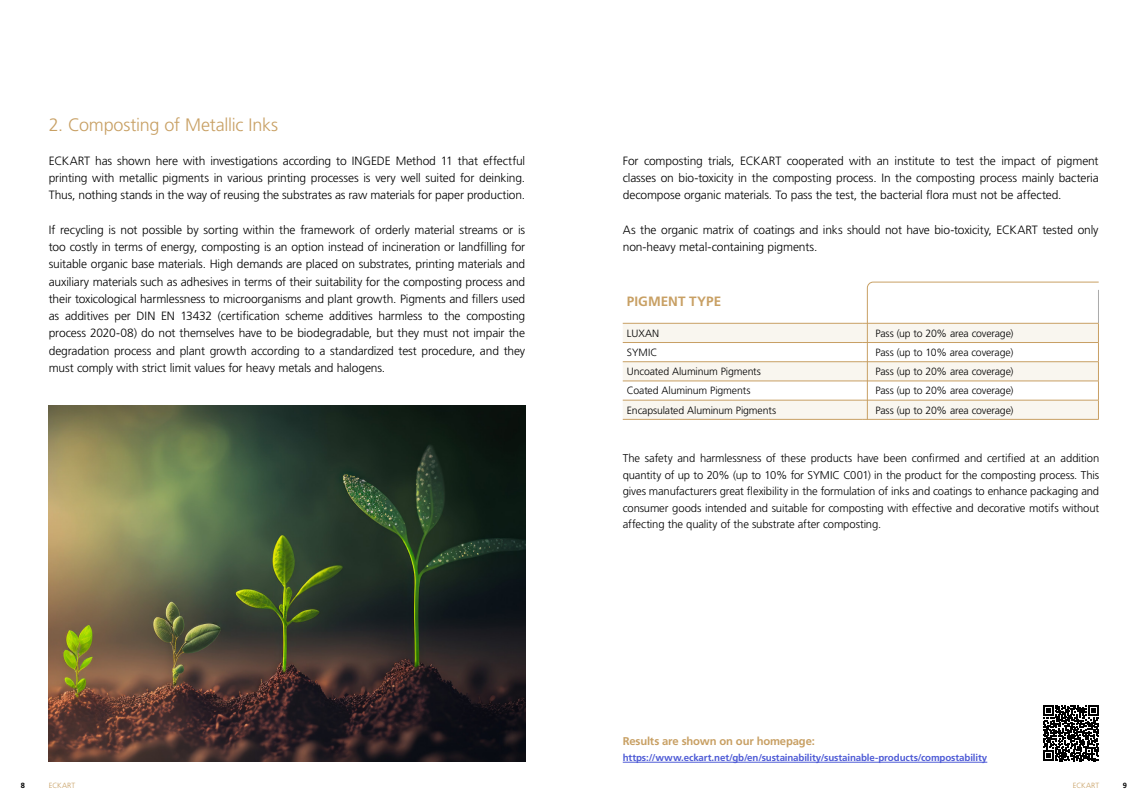
<style>
.page{position:relative;width:1148px;height:810px;background:#fff}
.page>*{position:absolute;margin:0;border:0;box-sizing:border-box;transform-origin:0 0}
.t1{font:300 18px "Frutiger LT Std";letter-spacing:-.015em;color:#c8a064}
.t2{font:700 13.5px "Frutiger LT Std";color:#c8a064}
.t3{font:300 12px/17.2px "Frutiger LT Std";letter-spacing:-.01em;color:#000;text-align:justify}
.t4{font:300 11.25px/16.5px "Frutiger LT Std";letter-spacing:-.01em;color:#000;text-align:justify}
.t5{font:700 11.25px "Frutiger LT Std";letter-spacing:-.015em;color:#c8a064}
.t6{font:300 10.5px "Frutiger LT Std";letter-spacing:-.015em;color:#000}
.t7{font:700 9.75px "Frutiger LT Std";letter-spacing:-.01em;color:#4f5cd6}
.t8{font:300 7.5px "Frutiger LT Std";color:#c8a064}
.t9{font:700 7.5px "Frutiger LT Std";color:#000}
</style>
<div class="page">
<img style="left:49px;top:405px;width:476px;height:356px">
<svg style="left:623px;top:322px;width:243px;height:1px"></svg>
<svg style="left:622px;top:324px;width:244px;height:95px;fill:#f9f6ef"></svg>
<hr style="left:622px;top:323px;width:240px;height:1px;background:#c8a064">
<hr style="left:862px;top:323px;width:236px;height:1px;background:#c8a064">
<hr style="left:622px;top:342px;width:240px;height:1px;background:#c8a064">
<hr style="left:862px;top:342px;width:236px;height:1px;background:#c8a064">
<hr style="left:622px;top:362px;width:240px;height:1px;background:#c8a064">
<hr style="left:862px;top:362px;width:236px;height:1px;background:#c8a064">
<hr style="left:622px;top:381px;width:240px;height:1px;background:#c8a064">
<hr style="left:862px;top:381px;width:236px;height:1px;background:#c8a064">
<hr style="left:622px;top:400px;width:240px;height:1px;background:#c8a064">
<hr style="left:862px;top:400px;width:236px;height:1px;background:#c8a064">
<hr style="left:622px;top:419px;width:240px;height:1px;background:#c8a064">
<hr style="left:862px;top:419px;width:236px;height:1px;background:#c8a064">
<svg style="left:866px;top:281px;width:233px;height:139px"></svg>
<hr style="left:622px;top:762px;width:365px;height:1px;background:#4f5cd6">
<svg style="left:1043px;top:705px;width:55px;height:56px"></svg>
<h1 class="t1" style="left:49px;top:114px;width:231px">2. Composting of Metallic Inks</h1>
<p class="t3" style="left:49px;top:152px;width:478px">ECKART has shown here with investigations according to INGEDE Method 11 that effectful printing with metallic pigments in various printing processes is very well suited for deinking.<br>Thus, nothing stands in the way of reusing the substrates as raw materials for paper production.</p>
<p class="t3" style="left:49px;top:221px;width:478px">If recycling is not possible by sorting within the framework of orderly material streams or is too costly in terms of energy, composting is an option instead of incineration or landfilling for suitable organic base materials. High demands are placed on substrates, printing materials and auxiliary materials such as adhesives in terms of their suitability for the composting process and their toxicological harmlessness to microorganisms and plant growth. Pigments and fillers used as additives per DIN EN 13432 (certification scheme additives harmless to the composting process 2020-08) do not themselves have to be biodegradable, but they must not impair the degradation process and plant growth according to a standardized test procedure, and they must comply with strict limit values for heavy metals and halogens.</p>
<p class="t3" style="left:622px;top:152px;width:477px">For composting trials, ECKART cooperated with an institute to test the impact of pigment classes on bio-toxicity in the composting process. In the composting process mainly bacteria decompose organic materials. To pass the test, the bacterial flora must not be affected.</p>
<p class="t3" style="left:622px;top:221px;width:477px">As the organic matrix of coatings and inks should not have bio-toxicity, ECKART tested only non-heavy metal-containing pigments.</p>
<p class="t2" style="left:627px;top:294px;width:96px">PIGMENT TYPE</p>
<p class="t6" style="left:627px;top:327px;width:34px">LUXAN</p>
<p class="t6" style="left:875px;top:327px;width:140px">Pass (up to 20% area coverage)</p>
<p class="t6" style="left:627px;top:346px;width:32px">SYMIC</p>
<p class="t6" style="left:875px;top:346px;width:139px">Pass (up to 10% area coverage)</p>
<p class="t6" style="left:627px;top:366px;width:136px">Uncoated Aluminum Pigments</p>
<p class="t6" style="left:875px;top:366px;width:140px">Pass (up to 20% area coverage)</p>
<p class="t6" style="left:627px;top:385px;width:125px">Coated Aluminum Pigments</p>
<p class="t6" style="left:875px;top:385px;width:140px">Pass (up to 20% area coverage)</p>
<p class="t6" style="left:627px;top:404px;width:151px">Encapsulated Aluminum Pigments</p>
<p class="t6" style="left:875px;top:404px;width:140px">Pass (up to 20% area coverage)</p>
<p class="t4" style="left:622px;top:450px;width:478px">The safety and harmlessness of these products have been confirmed and certified at an addition quantity of up to 20% (up to 10% for SYMIC C001) in the product for the composting process. This gives manufacturers great flexibility in the formulation of inks and coatings to enhance packaging and consumer goods intended and suitable for composting with effective and decorative motifs without affecting the quality of the substrate after composting.</p>
<p class="t5" style="left:622px;top:734px;width:194px">Results are shown on our homepage:</p>
<p class="t7" style="left:622px;top:752px;width:366px">https://www.eckart.net/gb/en/sustainability/sustainable-products/compostability</p>
<p class="t9" style="left:21px;top:781px;width:6px">8</p>
<p class="t8" style="left:49px;top:781px;width:28px">ECKART</p>
<p class="t8" style="left:1072px;top:781px;width:28px">ECKART</p>
<p class="t9" style="left:1122px;top:781px;width:6px">9</p>
</div>
